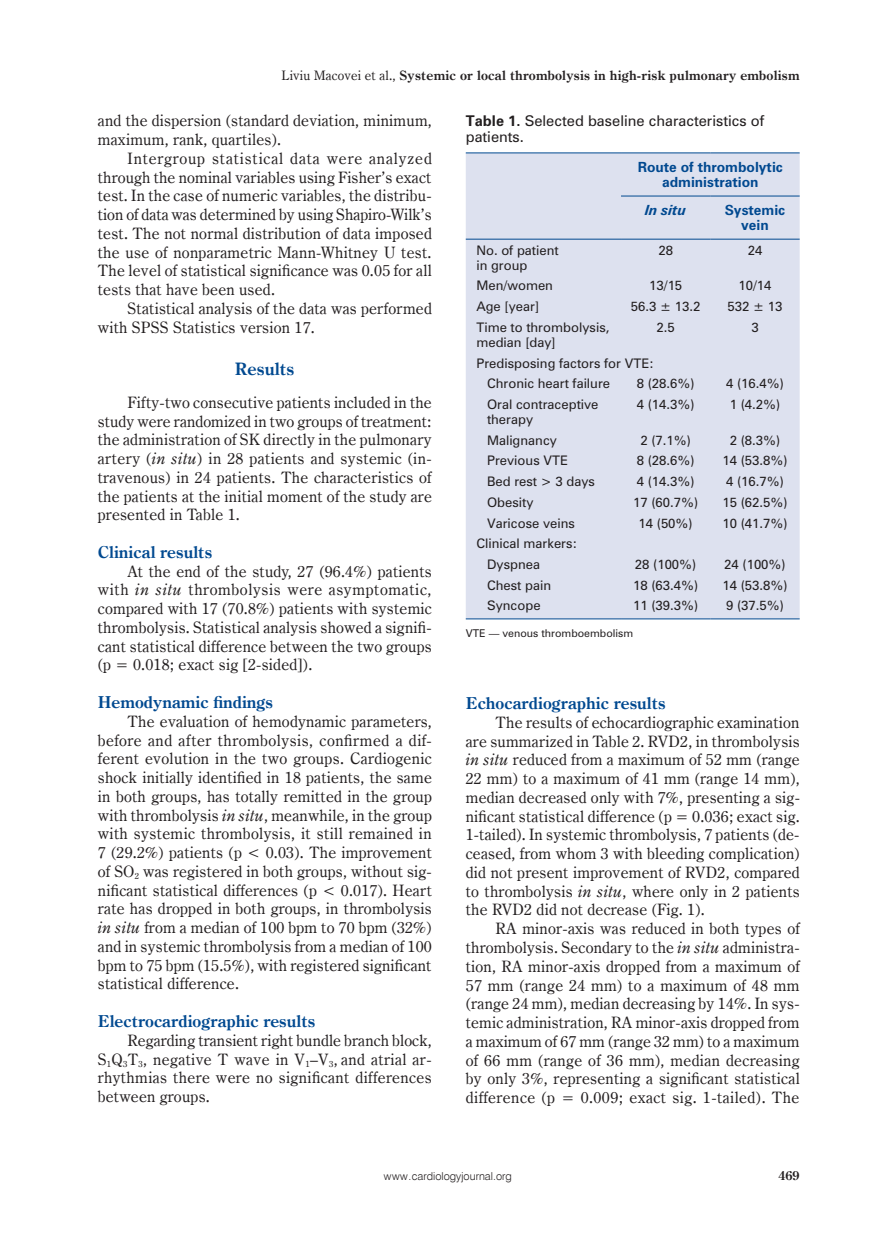
<style>
.page{position:relative;width:872px;height:1234px;background:#fff}
.page>*{position:absolute;margin:0;border:0;box-sizing:border-box;transform-origin:0 0}
.t1{font:700 17.25px "Century Oldst EU";color:#014990}
.t2{font:700 16.5px "Century Oldst EU";color:#014990}
.t3{font:15.75px/18.8px "Century Oldst EU";letter-spacing:.015em;color:#231f20;text-align:justify}
.t4{font:13.5px/16.5px "Zurich PL";color:#231f20}
.t5{font:700 13.05px "Century Oldst EU";letter-spacing:.015em;color:#231f20}
.t6{font:700 12.75px/15px "Zurich PL";color:#014990;text-align:center}
.t7{font:italic 700 12.75px "Zurich PL";color:#014990}
.t8{font:700 12.75px "Century Oldst EU";color:#231f20}
.t9{font:12px/15px "Zurich PL";color:#231f20}
.t10{font:10.95px "Swis 721 Lt EU";color:#231f20}
.t11{font:9.75px "Zurich PL";color:#231f20}
.s1{font-weight:400}
.s2{font-style:italic}
.s3{font-weight:700}
</style>
<div class="page">
<div style="left:466px;top:153px;width:333px;height:465px;background:#dde1ef"></div>
<hr style="left:621px;top:196px;width:89px;height:1px;background:#014990">
<hr style="left:710px;top:196px;width:89px;height:1px;background:#014990">
<hr style="left:466px;top:152px;width:155px;height:1px;background:#014990">
<hr style="left:621px;top:152px;width:89px;height:1px;background:#014990">
<hr style="left:710px;top:152px;width:89px;height:1px;background:#014990">
<hr style="left:466px;top:618px;width:155px;height:1px;background:#014990">
<hr style="left:621px;top:618px;width:89px;height:1px;background:#014990">
<hr style="left:710px;top:618px;width:89px;height:1px;background:#014990">
<hr style="left:466px;top:239px;width:155px;height:1px;background:#014990">
<hr style="left:621px;top:239px;width:89px;height:1px;background:#014990">
<hr style="left:710px;top:239px;width:89px;height:1px;background:#014990">
<p class="t5" style="left:281px;top:67px;width:520px"><span class="s1">Liviu Macovei et al.,</span> Systemic or local thrombolysis in high-risk pulmonary embolism</p>
<p class="t3" style="left:98px;top:112px;width:335px">and the dispersion (standard deviation, minimum, maximum, rank, quartiles).</p>
<p class="t3" style="left:98px;top:149px;width:336px;text-indent:30px">Intergroup statistical data were analyzed through the nominal variables using Fisher’s exact test. In the case of numeric variables, the distribu&shy;tion of data was determined by using Shapiro-Wilk’s test. The not normal distribution of data imposed the use of nonparametric Mann-Whitney U test.<br>The level of statistical significance was 0.05 for all tests that have been used.</p>
<p class="t3" style="left:98px;top:299px;width:335px;text-indent:30px">Statistical analysis of the data was performed with SPSS Statistics version 17.</p>
<p class="t1" style="left:235px;top:357px;width:61px">Results</p>
<p class="t3" style="left:98px;top:393px;width:335px;text-indent:30px">Fifty-two consecutive patients included in the study were randomized in two groups of treatment: the administration of SK directly in the pulmonary artery (<span class="s2">in situ</span>) in 28 patients and systemic (in&shy;travenous) in 24 patients. The characteristics of the patients at the initial moment of the study are presented in Table 1.</p>
<p class="t2" style="left:98px;top:541px;width:116px">Clinical results</p>
<p class="t3" style="left:98px;top:562px;width:335px;text-indent:30px">At the end of the study, 27 (96.4%) patients with <span class="s2">in situ</span> thrombolysis were asymptomatic, compared with 17 (70.8%) patients with systemic thrombolysis. Statistical analysis showed a signifi&shy;cant statistical difference between the two groups (p = 0.018; exact sig [2-sided]).</p>
<p class="t2" style="left:98px;top:691px;width:177px">Hemodynamic findings</p>
<p class="t3" style="left:98px;top:712px;width:335px;text-indent:30px">The evaluation of hemodynamic parameters, before and after thrombolysis, confirmed a dif&shy;ferent evolution in the two groups. Cardiogenic shock initially identified in 18 patients, the same in both groups, has totally remitted in the group with thrombolysis <span class="s2">in situ</span>, meanwhile, in the group with systemic thrombolysis, it still remained in 7 (29.2%) patients (p &lt; 0.03). The improvement of SO<sub>2</sub> was registered in both groups, without sig&shy;nificant statistical differences (p &lt; 0.017). Heart rate has dropped in both groups, in thrombolysis <span class="s2">in situ</span> from a median of 100 bpm to 70 bpm (32%) and in systemic thrombolysis from a median of 100 bpm to 75 bpm (15.5%), with registered significant statistical difference.</p>
<p class="t2" style="left:98px;top:1010px;width:219px">Electrocardiographic results</p>
<p class="t3" style="left:98px;top:1030px;width:335px;text-indent:30px">Regarding transient right bundle branch block, S<sub>1</sub>Q<sub>3</sub>T<sub>3</sub>, negative T wave in V<sub>1</sub>–V<sub>3</sub>, and atrial ar&shy;rhythmias there were no significant differences between groups.</p>
<p class="t4" style="left:466px;top:112px;width:300px"><span class="s3">Table 1.</span> Selected baseline characteristics of patients.</p>
<p class="t6" style="left:638px;top:159px;width:147px">Route of thrombolytic administration</p>
<p class="t7" style="left:645px;top:202px;width:43px">In situ</p>
<p class="t6" style="left:724px;top:202px;width:62px">Systemic vein</p>
<p class="t9" style="left:476px;top:242px;width:84px">No. of patient in group</p>
<p class="t9" style="left:658px;top:242px;width:16px">28</p>
<p class="t9" style="left:747px;top:242px;width:16px">24</p>
<p class="t9" style="left:476px;top:278px;width:78px">Men/women</p>
<p class="t9" style="left:649px;top:278px;width:35px">13/15</p>
<p class="t9" style="left:738px;top:278px;width:35px">10/14</p>
<p class="t9" style="left:476px;top:299px;width:64px">Age [year]</p>
<p class="t9" style="left:631px;top:299px;width:71px">56.3 ± 13.2</p>
<p class="t9" style="left:727px;top:299px;width:56px">532 ± 13</p>
<p class="t9" style="left:476px;top:319px;width:134px">Time to thrombolysis, median [day]</p>
<p class="t9" style="left:656px;top:319px;width:20px">2.5</p>
<p class="t9" style="left:751px;top:319px;width:9px">3</p>
<p class="t9" style="left:487px;top:352px;width:169px;line-height:20.7px;text-indent:-11px">Predisposing factors for VTE:<br>Chronic heart failure</p>
<p class="t9" style="left:637px;top:376px;width:59px">8 (28.6%)</p>
<p class="t9" style="left:726px;top:376px;width:59px">4 (16.4%)</p>
<p class="t9" style="left:487px;top:396px;width:113px">Oral contraceptive therapy</p>
<p class="t9" style="left:637px;top:396px;width:59px">4 (14.3%)</p>
<p class="t9" style="left:729px;top:396px;width:52px">1 (4.2%)</p>
<p class="t9" style="left:487px;top:432px;width:71px">Malignancy</p>
<p class="t9" style="left:640px;top:432px;width:52px">2 (7.1%)</p>
<p class="t9" style="left:729px;top:432px;width:52px">2 (8.3%)</p>
<p class="t9" style="left:487px;top:453px;width:82px">Previous VTE</p>
<p class="t9" style="left:637px;top:453px;width:59px">8 (28.6%)</p>
<p class="t9" style="left:722px;top:453px;width:67px">14 (53.8%)</p>
<p class="t9" style="left:487px;top:473px;width:109px">Bed rest &gt; 3 days</p>
<p class="t9" style="left:637px;top:473px;width:59px">4 (14.3%)</p>
<p class="t9" style="left:726px;top:473px;width:59px">4 (16.7%)</p>
<p class="t9" style="left:487px;top:494px;width:48px">Obesity</p>
<p class="t9" style="left:633px;top:494px;width:67px">17 (60.7%)</p>
<p class="t9" style="left:722px;top:494px;width:67px">15 (62.5%)</p>
<p class="t9" style="left:487px;top:515px;width:89px">Varicose veins</p>
<p class="t9" style="left:638px;top:515px;width:56px">14 (50%)</p>
<p class="t9" style="left:722px;top:515px;width:67px">10 (41.7%)</p>
<p class="t9" style="left:487px;top:533px;width:92px;line-height:20.7px;text-indent:-11px">Clinical markers:<br>Dyspnea</p>
<p class="t9" style="left:635px;top:556px;width:63px">28 (100%)</p>
<p class="t9" style="left:724px;top:556px;width:63px">24 (100%)</p>
<p class="t9" style="left:487px;top:577px;width:66px">Chest pain</p>
<p class="t9" style="left:633px;top:577px;width:67px">18 (63.4%)</p>
<p class="t9" style="left:722px;top:577px;width:67px">14 (53.8%)</p>
<p class="t9" style="left:487px;top:598px;width:55px">Syncope</p>
<p class="t9" style="left:633px;top:598px;width:67px">11 (39.3%)</p>
<p class="t9" style="left:726px;top:598px;width:59px">9 (37.5%)</p>
<p class="t11" style="left:466px;top:626px;width:169px">VTE — venous thromboembolism</p>
<p class="t2" style="left:466px;top:693px;width:202px">Echocardiographic results</p>
<p class="t3" style="left:466px;top:713px;width:336px;text-indent:30px">The results of echocardiographic examination are summarized in Table 2. RVD2, in thrombolysis <span class="s2">in situ</span> reduced from a maximum of 52 mm (range 22 mm) to a maximum of 41 mm (range 14 mm), median decreased only with 7%, presenting a sig&shy;nificant statistical difference (p = 0.036; exact sig.<br>1-tailed). In systemic thrombolysis, 7 patients (de&shy;ceased, from whom 3 with bleeding complication) did not present improvement of RVD2, compared to thrombolysis <span class="s2">in situ</span>, where only in 2 patients the RVD2 did not decrease (Fig. 1).</p>
<p class="t3" style="left:466px;top:919px;width:335px;text-indent:30px">RA minor-axis was reduced in both types of thrombolysis. Secondary to the <span class="s2">in situ</span> administra&shy;tion, RA minor-axis dropped from a maximum of 57 mm (range 24 mm) to a maximum of 48 mm (range 24 mm), median decreasing by 14%. In sys&shy;temic administration, RA minor-axis dropped from a maximum of 67 mm (range 32 mm) to a maximum of 66 mm (range of 36 mm), median decreasing by only 3%, representing a significant statistical difference (p = 0.009; exact sig. 1-tailed). The</p>
<p class="t10" style="left:384px;top:1169px;width:129px">www.cardiologyjournal.org</p>
<p class="t8" style="left:778px;top:1167px;width:23px">469</p>
</div>
